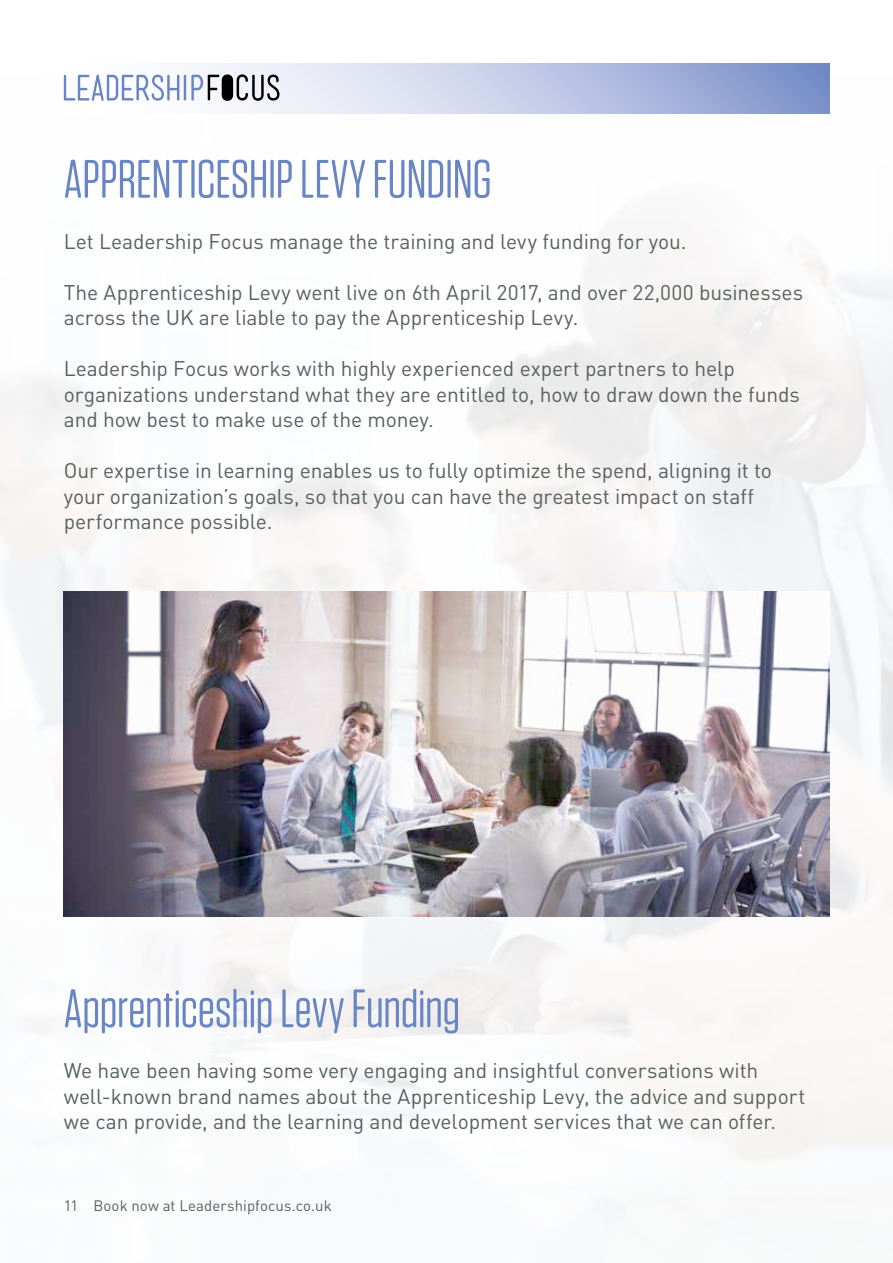
<style>
.page{position:relative;width:893px;height:1263px;background:#fff}
.page>*{position:absolute;margin:0;border:0;box-sizing:border-box;transform-origin:0 0}
.t1{font:54px "Tungsten Rounded";letter-spacing:-.005em;color:#6985c3}
.t2{font:21px/25.5px "DIN";letter-spacing:-.005em;color:#58615e}
.t3{font:15px "DIN";letter-spacing:.005em;color:#58615e}
</style>
<div class="page">
<img style="left:0;top:63px;width:893px;height:1151px">
<svg style="left:64px;top:64px;width:765px;height:50px"></svg>
<svg style="left:64px;top:74px;width:215px;height:27px"></svg>
<img style="left:64px;top:591px;width:765px;height:325px">
<h1 class="t1" style="left:64px;top:152px;width:36px">Apprenticeship</h1>
<h1 class="t1" style="left:300px;top:152px;width:105px">Levy Fundin</h1>
<h1 class="t1" style="left:472px;top:152px;width:21px">g</h1>
<p class="t2" style="left:64px;top:228px;width:624px">Let Leadership Focus manage the training and levy funding for you.</p>
<p class="t2" style="left:64px;top:279px;width:741px">The Apprenticeship Levy went live on 6th April 2017, and over 22,000 businesses across the UK are liable to pay the Apprenticeship Levy.</p>
<p class="t2" style="left:64px;top:355px;width:738px">Leadership Focus works with highly experienced expert partners to help organizations understand what they are entitled to, how to draw down the funds and how best to make use of the money.</p>
<p class="t2" style="left:64px;top:457px;width:710px">Our expertise in learning enables us to fully optimize the spend, aligning it to your organization’s goals, so that you can have the greatest impact on staff performance possible.</p>
<h1 class="t1" style="left:64px;top:981px;width:398px">Apprenticeship Levy Funding</h1>
<p class="t2" style="left:64px;top:1057px;width:743px">We have been having some very engaging and insightful conversations with well-known brand names about the Apprenticeship Levy, the advice and support we can provide, and the learning and development services that we can offer.</p>
<p class="t3" style="left:64px;top:1196px;width:270px">11 Book now at Leadershipfocus.co.uk</p>
</div>
